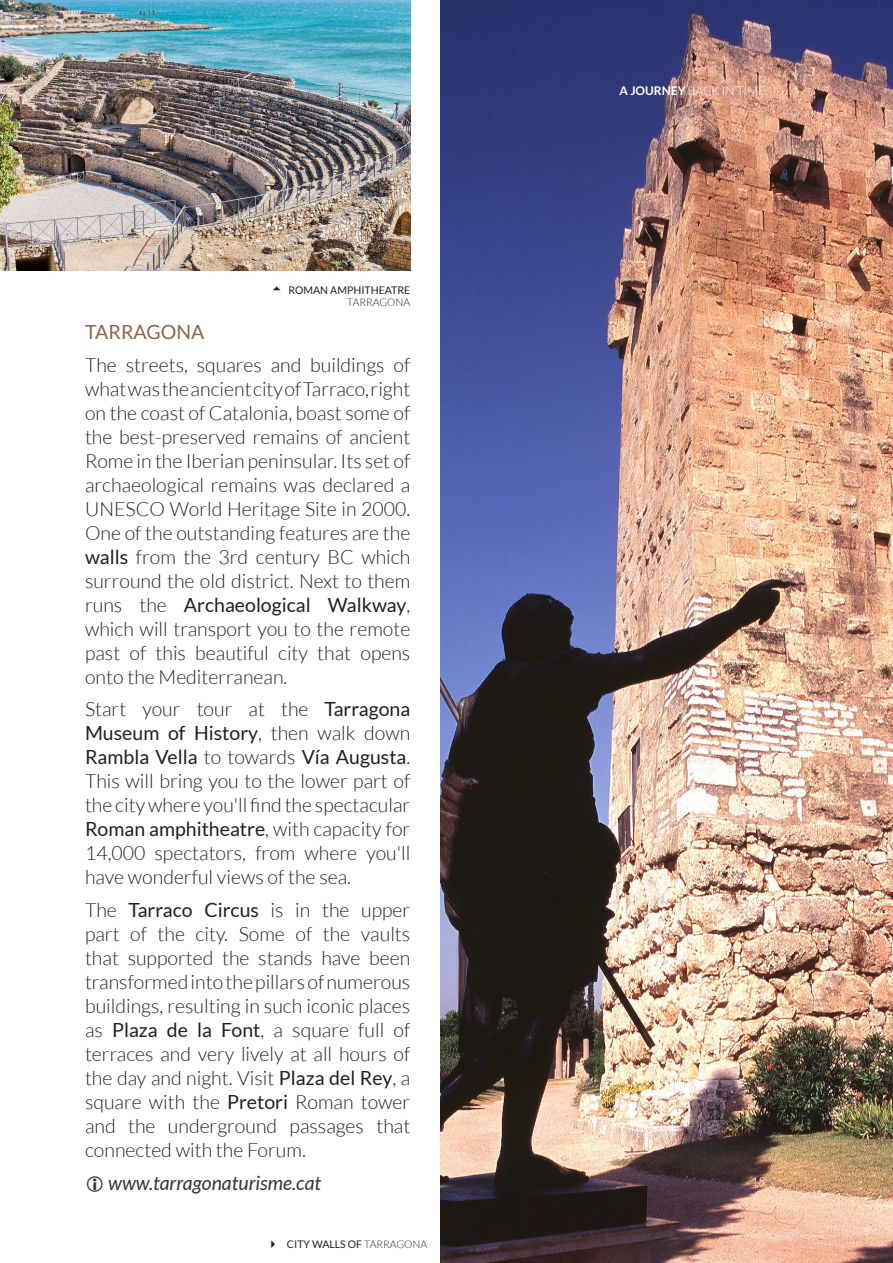
<style>
.page{position:relative;width:893px;height:1263px;background:#fff}
.page>*{position:absolute;margin:0;border:0;box-sizing:border-box;transform-origin:0 0}
.Body{font:300 19.5px/24px "Lato";color:#231f20;text-align:justify}
.t1{font:italic 19.5px "Lato";color:#353534}
.t2{font:19.5px "Lato";color:#8d614a}
.t3{font:300 12px "Lato";color:#fff}
.t4{font:10.5px "Lato";color:#231f20}
.SUBPIE_ARRIBA{font:300 10.5px "Lato";color:#231f20}
.s1{font-weight:400}
.s2{font-weight:300}
.s3{font-weight:700}
</style>
<div class="page">
<img style="left:0;top:0;width:410px;height:270px">
<img style="left:440px;top:0;width:453px;height:1263px">
<p class="t4" style="left:289px;top:284px;width:123px">ROMAN AMPHITHEATRE</p>
<p class="SUBPIE_ARRIBA" style="left:347px;top:297px;width:65px">TARRAGONA</p>
<h3 class="t2" style="left:85px;top:321px;width:121px">TARRAGONA</h3>
<p class="Body" style="left:85px;top:353px;width:327px">The streets, squares and buildings of what was the ancient city of Tarraco, right on the coast of Catalonia, boast some of the best-preserved remains of ancient Rome in the Iberian peninsular. Its set of archaeological remains was declared a UNESCO World Heritage Site in 2000.<br>One of the outstanding features are the <span class="s1">walls</span> from the 3rd century BC which surround the old district. Next to them runs the <span class="s1">Archaeological Walkway</span>, which will transport you to the remote past of this beautiful city that opens onto the Mediterranean.</p>
<p class="Body" style="left:85px;top:697px;width:327px">Start your tour at the <span class="s1">Tarragona Museum of History</span>, then walk down <span class="s1">Rambla Vella</span> to towards <span class="s1">Vía Augusta</span>.<br>This will bring you to the lower part of the city where you'll find the spectacular <span class="s1">Roman amphitheatre</span>, with capacity for 14,000 spectators, from where you'll have wonderful views of the sea.</p>
<p class="Body" style="left:85px;top:898px;width:327px">The <span class="s1">Tarraco Circus</span> is in the upper part of the city. Some of the vaults that supported the stands have been transformed into the pillars of numerous buildings, resulting in such iconic places as <span class="s1">Plaza de la Font</span>, a square full of terraces and very lively at all hours of the day and night. Visit <span class="s1">Plaza del Rey</span>, a square with the <span class="s1">Pretori</span> Roman tower and the underground passages that connected with the Forum.</p>
<p class="t1" style="left:108px;top:1171px;width:214px">www.tarragonaturisme.cat</p>
<p class="t4" style="left:287px;top:1238px;width:142px">CITY WALLS OF <span class="s2">TARRAGONA</span></p>
<p class="t3" style="left:619px;top:84px;width:147px"><span class="s3">A JOURNEY</span> BACK IN TIME</p>
<p class="t3" style="left:751px;top:1175px;width:15px">15</p>
</div>
